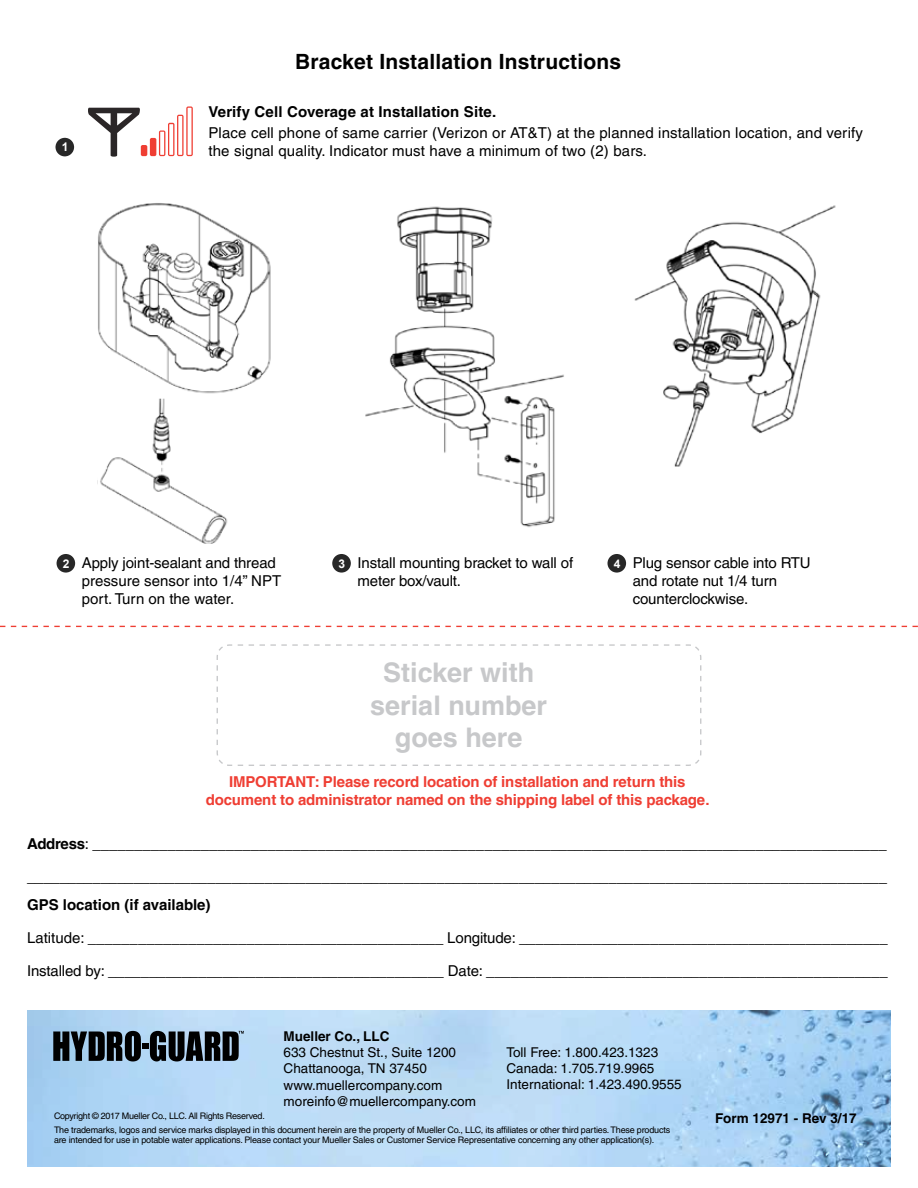
<style>
.page{position:relative;width:918px;height:1188px;background:#fff}
.page>*{position:absolute;margin:0;border:0;box-sizing:border-box;transform-origin:0 0}
.t1{font:700 27px/32.4px "Helvetica LT Pro";color:#c7c8ca;text-align:center}
.t2{font:700 21px "Helvetica LT Pro";letter-spacing:.01em;color:#000}
.t3{font:15px/18px "Helvetica LT Pro";color:#000}
.t4{font:700 15px/18px "Helvetica LT Pro";letter-spacing:-.01em;color:#ef3e33;text-align:center}
.t5{font:700 15px "Helvetica LT Pro";letter-spacing:.01em;color:#000}
.t6{font:13.5px/16.2px "Helvetica LT Pro";color:#000}
.t7{font:700 13.5px "Helvetica LT Pro";color:#000}
.t8{font:700 12px "Arial";color:#fff}
.t9{font:9px/13.5px "Helvetica LT Pro";letter-spacing:-.02em;color:#000}
.s1{font-family:"Arial";font-weight:700;font-size:12px;color:#fff}
.s2{font-weight:700}
</style>
<div class="page">
<img style="left:97px;top:399px;width:131px;height:145px">
<img style="left:27px;top:1011px;width:864px;height:156px">
<svg style="left:53px;top:1031px;width:191px;height:30px;background:#37424b"></svg>
<img style="left:98px;top:203px;width:173px;height:196px">
<svg style="left:88px;top:108px;width:53px;height:49px"></svg>
<svg style="left:54px;top:136px;width:22px;height:22px"></svg>
<div style="left:53px;top:135px;width:24px;height:24px;border:3px solid #fff;border-radius:50%"></div>
<svg style="left:186px;top:106px;width:7px;height:50px"></svg>
<svg style="left:188px;top:108px;width:4px;height:47px"></svg>
<div style="left:177px;top:115px;width:7px;height:41px;background:#f36e66;border-radius:2px"></div>
<svg style="left:168px;top:123px;width:6px;height:33px"></svg>
<svg style="left:159px;top:131px;width:6px;height:25px"></svg>
<div style="left:150px;top:138px;width:6px;height:18px;background:#ef3e33;border-radius:2px"></div>
<div style="left:141px;top:145px;width:6px;height:11px;background:#ef3e33;border-radius:2px"></div>
<svg style="left:178px;top:116px;width:4px;height:39px"></svg>
<svg style="left:169px;top:124px;width:4px;height:31px"></svg>
<svg style="left:160px;top:132px;width:4px;height:23px"></svg>
<img style="left:365px;top:206px;width:199px;height:321px">
<img style="left:634px;top:205px;width:202px;height:262px">
<svg style="left:55px;top:552px;width:22px;height:22px"></svg>
<div style="left:54px;top:551px;width:24px;height:25px;border:3px solid #fff;border-radius:50%"></div>
<svg style="left:331px;top:552px;width:21px;height:22px"></svg>
<div style="left:329px;top:551px;width:25px;height:25px;border:3px solid #fff;border-radius:50%"></div>
<svg style="left:606px;top:552px;width:22px;height:22px"></svg>
<div style="left:605px;top:551px;width:24px;height:25px;border:3px solid #fff;border-radius:50%"></div>
<svg style="left:216px;top:644px;width:486px;height:122px"></svg>
<svg style="left:0;top:626px;width:918px;height:1px"></svg>
<p class="t8" style="left:62px;top:139px;width:8px">1</p>
<h2 class="t2" style="left:295px;top:49px;width:328px">Bracket Installation Instructions</h2>
<p class="t5" style="left:208px;top:102px;width:290px">Verify Cell Coverage at Installation Site.</p>
<p class="t3" style="left:208px;top:123px;width:656px">Place cell phone of same carrier (Verizon or AT&amp;T) at the planned installation location, and verify the signal quality. Indicator must have a minimum of two (2) bars.</p>
<p class="t3" style="left:82px;top:554px;width:201px;text-indent:-19px"><span class="s1">2</span> Apply joint-sealant and thread pressure sensor into 1/4” NPT port. Turn on the water.</p>
<p class="t3" style="left:358px;top:554px;width:217px;text-indent:-19px"><span class="s1">3</span> Install mounting bracket to wall of meter box/vault.</p>
<p class="t3" style="left:633px;top:554px;width:180px;text-indent:-19px"><span class="s1">4</span> Plug sensor cable into RTU and rotate nut 1/4 turn counterclockwise.</p>
<h1 class="t1" style="left:370px;top:657px;width:178px">Sticker with serial number goes here</h1>
<p class="t4" style="left:206px;top:773px;width:505px">IMPORTANT: Please record location of installation and return this document to administrator named on the shipping label of this package.</p>
<p class="t3" style="left:27px;top:834px;width:861px"><span class="s2">Address</span>: ________________________________________________________________________________________________</p>
<p class="t3" style="left:27px;top:867px;width:862px">_________________________________________________________________________________________________________</p>
<p class="t5" style="left:27px;top:896px;width:185px">GPS location (if available)</p>
<p class="t3" style="left:27px;top:921px;width:862px;line-height:33px">Latitude: ___________________________________________ Longitude: _____________________________________________<br>Installed by: _________________________________________ Date: _________________________________________________</p>
<p class="t7" style="left:284px;top:1028px;width:107px">Mueller Co., LLC</p>
<p class="t6" style="left:284px;top:1044px;width:194px">633 Chestnut St., Suite 1200<br>Chattanooga, TN 37450 www.muellercompany.com moreinfo@muellercompany.com</p>
<p class="t6" style="left:506px;top:1044px;width:177px">Toll Free: 1.800.423.1323<br>Canada: 1.705.719.9965<br>International: 1.423.490.9555</p>
<p class="t9" style="left:54px;top:1110px;width:618px">Copyright © 2017 Mueller Co., LLC. All Rights Reserved.<br>The trademarks, logos and service marks displayed in this document herein are the property of Mueller Co., LLC, its affiliates or other third parties. These products</p>
<p class="t9" style="left:54px;top:1134px;width:602px">are intended for use in potable water applications. Please contact your Mueller Sales or Customer Service Representative concerning any other application(s).</p>
<p class="t7" style="left:715px;top:1110px;width:143px">Form 12971 - Rev 3/17</p>
</div>
